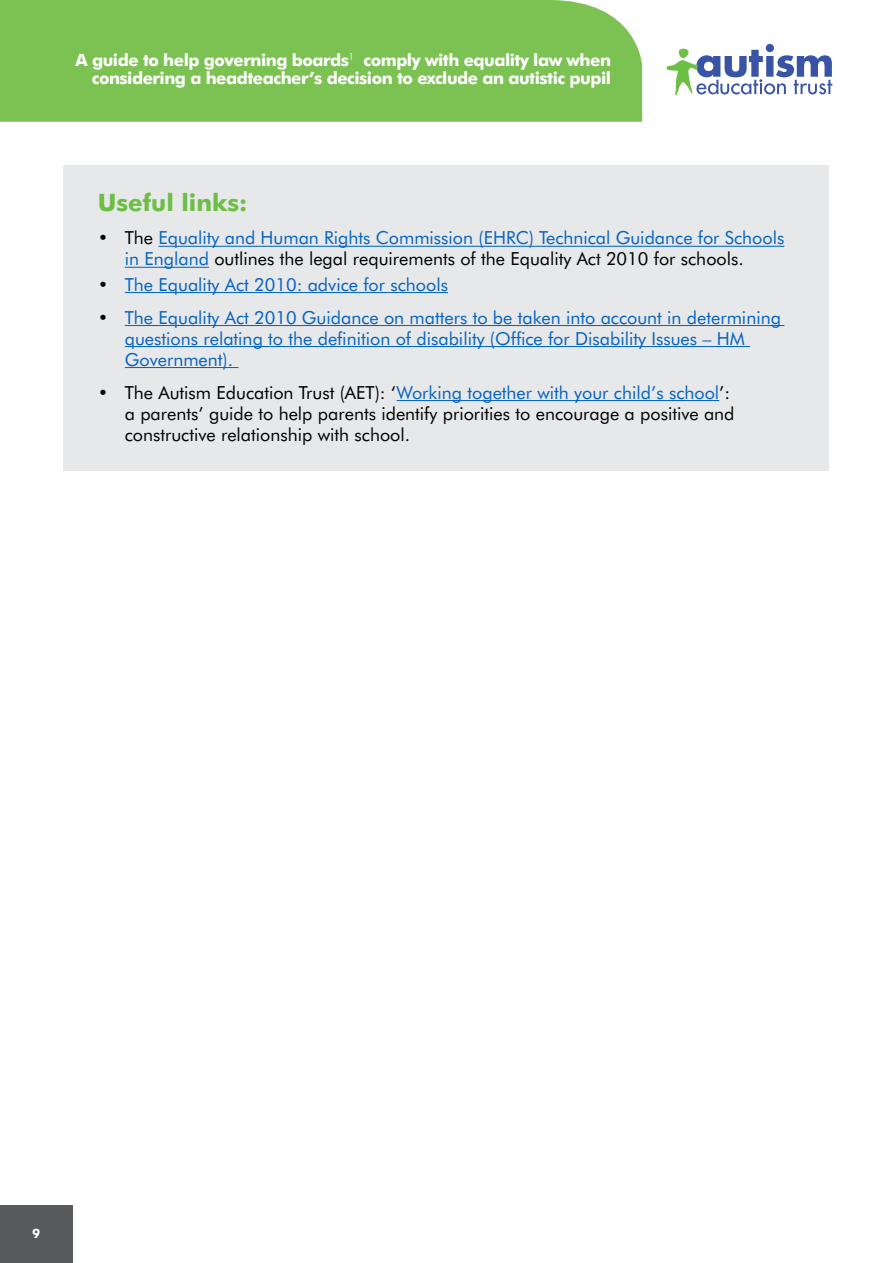
<style>
.page{position:relative;width:893px;height:1263px;background:#fff}
.page>*{position:absolute;margin:0;border:0;box-sizing:border-box;transform-origin:0 0}
.t1{font:700 24px "Futura BT";color:#6cbe45}
.t2{font:18px/21px "Futura BT";color:#0563c1}
.t3{font:18px/21px "Futura BT";color:#000}
.t4{font:700 16.95px/17.9px "Futura BT";letter-spacing:-.03em;color:#fff;text-align:right}
.t5{font:700 12.9px "Futura BT";color:#fff}
.s1{color:#000}
.s2{color:#0563c1}
</style>
<div class="page">
<div style="left:0;top:0;width:642px;height:122px;background:#7cc253"></div>
<div style="left:0;top:1205px;width:72px;height:58px;background:#58595b"></div>
<svg style="left:667px;top:44px;width:165px;height:51px"></svg>
<div style="left:64px;top:165px;width:765px;height:305px;background:#e7e8e9"></div>
<hr style="left:158px;top:246px;width:626px;height:1px;background:#0563c1">
<hr style="left:125px;top:267px;width:84px;height:1px;background:#0563c1">
<hr style="left:125px;top:292px;width:323px;height:1px;background:#0563c1">
<hr style="left:125px;top:325px;width:659px;height:1px;background:#0563c1">
<hr style="left:125px;top:346px;width:625px;height:1px;background:#0563c1">
<hr style="left:125px;top:367px;width:113px;height:1px;background:#0563c1">
<hr style="left:397px;top:400px;width:322px;height:1px;background:#0563c1">
<p class="t4" style="left:76px;top:51px;width:537px">A guide to help governing boards<sup>1</sup> comply with equality law when considering a headteacher’s decision to exclude an autistic pupil</p>
<h1 class="t1" style="left:98px;top:188px;width:151px">Useful links:</h1>
<p class="t2" style="left:125px;top:227px;width:661px;text-indent:-27px"><span class="s1">• The</span> Equality and Human Rights Commission (EHRC) Technical Guidance for Schools in England <span class="s1">outlines the legal requirements of the Equality Act 2010 for schools.</span></p>
<p class="t2" style="left:98px;top:274px;width:352px"><span class="s1">•</span> The Equality Act 2010: advice for schools</p>
<p class="t2" style="left:125px;top:306px;width:658px;text-indent:-27px"><span class="s1">•</span> The Equality Act 2010 Guidance on matters to be taken into account in determining questions relating to the definition of disability (Office for Disability Issues – HM<br>Government).</p>
<p class="t3" style="left:125px;top:382px;width:611px;text-indent:-27px">• The Autism Education Trust (AET): ‘<span class="s2">Working together with your child’s school</span>’: a parents’ guide to help parents identify priorities to encourage a positive and constructive relationship with school.</p>
<p class="t5" style="left:32px;top:1225px;width:10px">9</p>
</div>
